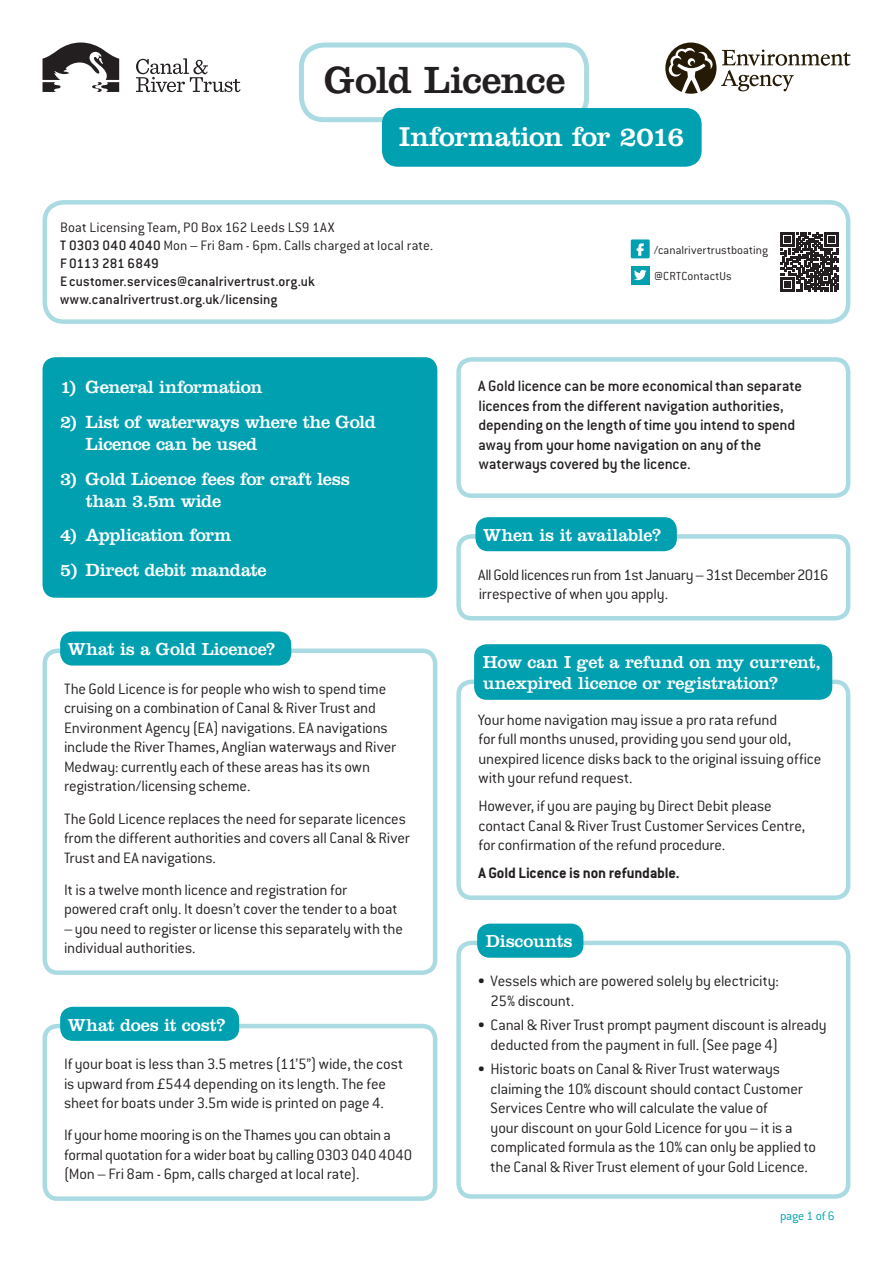
<style>
.page{position:relative;width:893px;height:1263px;background:#fff}
.page>*{position:absolute;margin:0;border:0;box-sizing:border-box;transform-origin:0 0}
.t1{font:39.3px "Clarendon LT";letter-spacing:-.02em;color:#231f20}
.t2{font:28.35px "Clarendon LT";letter-spacing:-.025em;color:#fff}
.t3{font:18.3px/21.9px "Clarendon LT";letter-spacing:-.02em;color:#fff}
.t4{font:18px/21px "Clarendon LT";letter-spacing:-.01em;color:#fff}
.t5{font:300 16.5px/19.5px "Conduit ITC";letter-spacing:-.01em;color:#231f20}
.t6{font:500 16.5px/19.5px "Conduit ITC";letter-spacing:-.01em;color:#231f20}
.t7{font:700 16.5px "Conduit ITC";letter-spacing:-.01em;color:#231f20}
.t8{font:500 15px/18px "Conduit ITC";letter-spacing:.005em;color:#231f20}
.t9{font:300 13.5px "Conduit ITC";letter-spacing:-.01em;color:#00a0b0}
.t10{font:300 12.9px/26.1px "Conduit ITC";letter-spacing:.005em;color:#231f20}
.s1{font-weight:300}
</style>
<div class="page">
<div style="left:43px;top:357px;width:394px;height:241px;background:#00a0b0;border-radius:13px"></div>
<div style="left:299px;top:43px;width:290px;height:79px;border:5px solid #aadbe2;border-radius:22px"></div>
<div style="left:43px;top:200px;width:807px;height:124px;border:4px solid #aadbe2;border-radius:19px"></div>
<svg style="left:136px;top:58px;width:105px;height:34px"></svg>
<svg style="left:43px;top:43px;width:76px;height:49px"></svg>
<div style="left:631px;top:239px;width:19px;height:19px;background:#00a0b0"></div>
<svg style="left:637px;top:243px;width:7px;height:13px"></svg>
<div style="left:631px;top:266px;width:19px;height:18px;background:#00a0b0"></div>
<svg style="left:634px;top:270px;width:12px;height:10px"></svg>
<svg style="left:780px;top:233px;width:59px;height:58px"></svg>
<div style="left:382px;top:108px;width:320px;height:59px;background:#00a0b0;border-radius:16px"></div>
<svg style="left:665px;top:43px;width:185px;height:51px"></svg>
<div style="left:43px;top:648px;width:394px;height:327px;border:4px solid #aadbe2;border-radius:13px"></div>
<div style="left:43px;top:1024px;width:394px;height:177px;border:4px solid #aadbe2;border-radius:13px"></div>
<div style="left:456px;top:534px;width:394px;height:86px;border:4px solid #aadbe2;border-radius:13px"></div>
<div style="left:456px;top:357px;width:394px;height:141px;border:4px solid #aadbe2;border-radius:13px"></div>
<div style="left:456px;top:680px;width:394px;height:220px;border:4px solid #aadbe2;border-radius:13px"></div>
<div style="left:456px;top:941px;width:394px;height:258px;border:4px solid #aadbe2;border-radius:13px"></div>
<div style="left:60px;top:631px;width:231px;height:34px;background:#00a0b0;border-radius:13px"></div>
<div style="left:60px;top:1007px;width:179px;height:34px;background:#00a0b0;border-radius:13px"></div>
<div style="left:475px;top:517px;width:202px;height:34px;background:#00a0b0;border-radius:13px"></div>
<div style="left:474px;top:644px;width:358px;height:56px;background:#00a0b0;border-radius:13px"></div>
<div style="left:477px;top:924px;width:106px;height:34px;background:#00a0b0;border-radius:13px"></div>
<h1 class="t1" style="left:324px;top:57px;width:243px">Gold Licence</h1>
<h2 class="t2" style="left:399px;top:120px;width:287px">Information for 2016</h2>
<p class="t8" style="left:60px;top:218px;width:375px"><span class="s1">Boat Licensing Team, PO Box 162 Leeds LS9 1AX<br></span>T 0303 040 4040 <span class="s1">Mon – Fri 8am - 6pm. Calls charged at local rate.<br></span>F 0113 281 6849<br>E customer.services@canalrivertrust.org.uk www.canalrivertrust.org.uk/licensing</p>
<p class="t3" style="left:60px;top:376px;width:204px">1) General information</p>
<p class="t3" style="left:86px;top:411px;width:292px;text-indent:-26px">2) List of waterways where the Gold<br>Licence can be used</p>
<p class="t3" style="left:86px;top:467px;width:266px;text-indent:-26px">3) Gold Licence fees for craft less than 3.5m wide</p>
<p class="t3" style="left:60px;top:524px;width:173px">4) Application form</p>
<p class="t3" style="left:60px;top:559px;width:208px">5) Direct debit mandate</p>
<p class="t4" style="left:68px;top:639px;width:209px">What is a Gold Licence?</p>
<p class="t5" style="left:64px;top:679px;width:333px">The Gold Licence is for people who wish to spend time cruising on a combination of Canal &amp; River Trust and Environment Agency (EA) navigations. EA navigations include the River Thames, Anglian waterways and River Medway: currently each of these areas has its own registration/licensing scheme.</p>
<p class="t5" style="left:64px;top:809px;width:347px">The Gold Licence replaces the need for separate licences from the different authorities and covers all Canal &amp; River<br>Trust and EA navigations.</p>
<p class="t5" style="left:64px;top:880px;width:335px">It is a twelve month licence and registration for powered craft only. It doesn’t cover the tender to a boat</p>
<p class="t5" style="left:64px;top:919px;width:340px">– you need to register or license this separately with the individual authorities.</p>
<p class="t4" style="left:68px;top:1014px;width:159px">What does it cost?</p>
<p class="t5" style="left:64px;top:1054px;width:341px">If your boat is less than 3.5 metres (11’5”) wide, the cost is upward from £544 depending on its length. The fee sheet for boats under 3.5m wide is printed on page 4.</p>
<p class="t5" style="left:64px;top:1125px;width:350px">If your home mooring is on the Thames you can obtain a formal quotation for a wider boat by calling 0303 040 4040 (Mon – Fri 8am - 6pm, calls charged at local rate).</p>
<p class="t10" style="left:654px;top:237px;width:115px">/canalrivertrustboating @CRTContactUs</p>
<p class="t6" style="left:478px;top:376px;width:325px">A Gold licence can be more economical than separate licences from the different navigation authorities, depending on the length of time you intend to spend away from your home navigation on any of the waterways covered by the licence.</p>
<p class="t4" style="left:483px;top:524px;width:179px">When is it available?</p>
<p class="t5" style="left:478px;top:565px;width:352px">All Gold licences run from 1st January – 31st December 2016 irrespective of when you apply.</p>
<p class="t4" style="left:483px;top:651px;width:340px">How can I get a refund on my current, unexpired licence or registration?</p>
<p class="t5" style="left:478px;top:710px;width:345px">Your home navigation may issue a pro rata refund<br>for full months unused, providing you send your old, unexpired licence disks back to the original issuing office with your refund request.</p>
<p class="t5" style="left:478px;top:796px;width:328px">However, if you are paying by Direct Debit please contact Canal &amp; River Trust Customer Services Centre, for confirmation of the refund procedure.</p>
<p class="t7" style="left:478px;top:864px;width:203px">A Gold Licence is non refundable.</p>
<p class="t4" style="left:486px;top:931px;width:88px">Discounts</p>
<p class="t5" style="left:491px;top:971px;width:290px;text-indent:-13px">• Vessels which are powered solely by electricity:<br>25% discount.</p>
<p class="t5" style="left:491px;top:1015px;width:338px;text-indent:-13px">• Canal &amp; River Trust prompt payment discount is already deducted from the payment in full. (See page 4)</p>
<p class="t5" style="left:491px;top:1059px;width:327px;text-indent:-13px">• Historic boats on Canal &amp; River Trust waterways claiming the 10% discount should contact Customer Services Centre who will calculate the value of<br>your discount on your Gold Licence for you – it is a complicated formula as the 10% can only be applied to the Canal &amp; River Trust element of your Gold Licence.</p>
<p class="t9" style="left:780px;top:1209px;width:56px">page 1 of 6</p>
</div>
